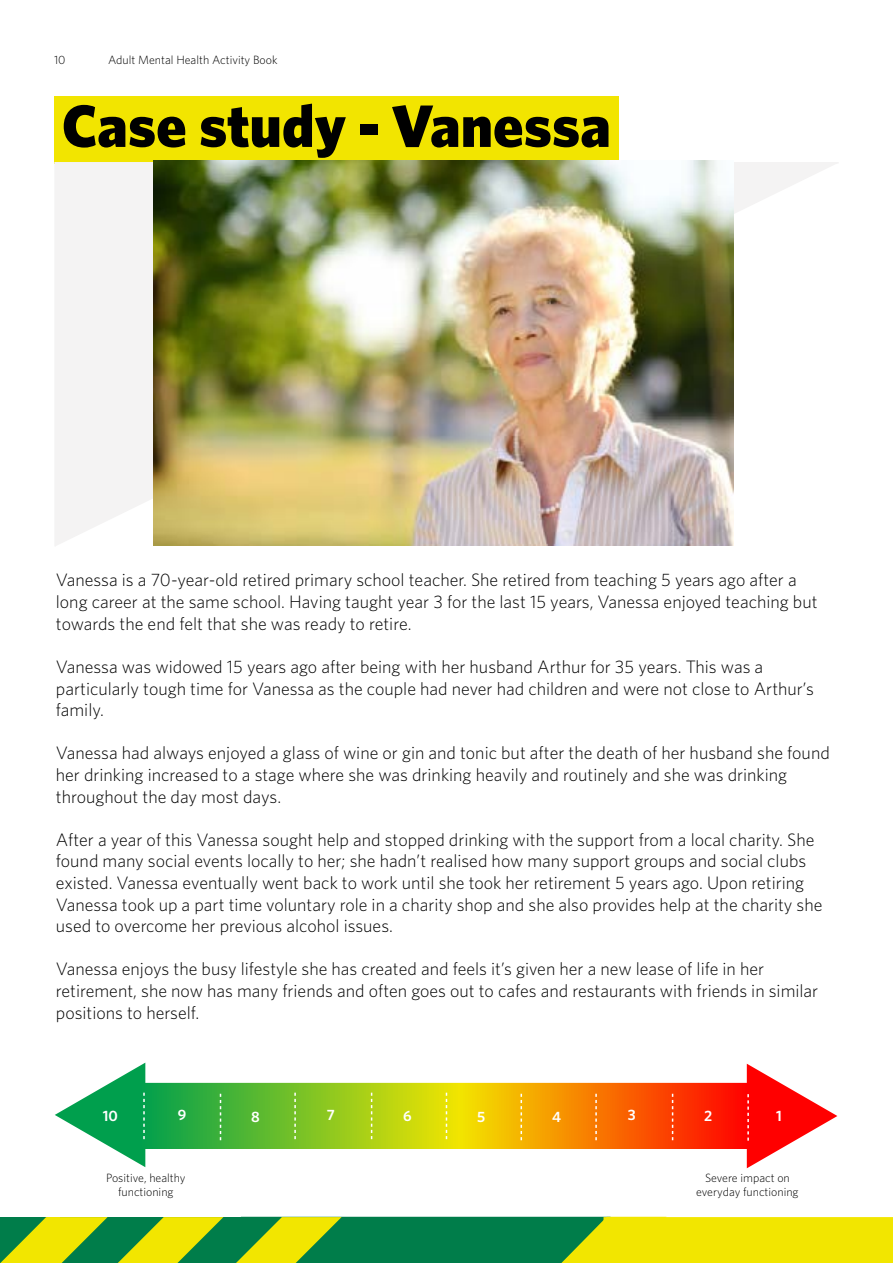
<style>
.page{position:relative;width:893px;height:1263px;background:#fff}
.page>*{position:absolute;margin:0;border:0;box-sizing:border-box;transform-origin:0 0}
.t1{font:900 60px "Whitney";color:#000}
.t2{font:300 18px/21.6px "Whitney";color:#000}
.t3{font:600 15px "Whitney";color:#fff}
.t4{font:300 12px/14.4px "Whitney";color:#000;text-align:center}
</style>
<div class="page">
<svg style="left:0;top:1217px;width:893px;height:46px;background:#84b621"></svg>
<div style="left:54px;top:96px;width:564px;height:67px;background:#f2e500"></div>
<svg style="left:54px;top:162px;width:784px;height:384px"></svg>
<img style="left:153px;top:161px;width:580px;height:384px">
<svg style="left:145px;top:1086px;width:602px;height:60px;background:#b69c13"></svg>
<svg style="left:446px;top:1093px;width:1px;height:46px"></svg>
<svg style="left:55px;top:1063px;width:90px;height:104px"></svg>
<svg style="left:220px;top:1094px;width:1px;height:46px"></svg>
<svg style="left:294px;top:1093px;width:2px;height:46px"></svg>
<svg style="left:371px;top:1093px;width:1px;height:46px"></svg>
<svg style="left:747px;top:1064px;width:90px;height:104px"></svg>
<svg style="left:520px;top:1094px;width:2px;height:46px"></svg>
<svg style="left:595px;top:1094px;width:2px;height:46px"></svg>
<svg style="left:672px;top:1094px;width:1px;height:46px"></svg>
<p class="t4" style="left:54px;top:52px;width:13px">10</p>
<p class="t4" style="left:108px;top:52px;width:171px">Adult Mental Health Activity Book</p>
<h1 class="t1" style="left:62px;top:90px;width:550px">Case study - Vanessa</h1>
<p class="t2" style="left:56px;top:569px;width:763px">Vanessa is a 70-year-old retired primary school teacher. She retired from teaching 5 years ago after a long career at the same school. Having taught year 3 for the last 15 years, Vanessa enjoyed teaching but towards the end felt that she was ready to retire.</p>
<p class="t2" style="left:56px;top:655px;width:759px">Vanessa was widowed 15 years ago after being with her husband Arthur for 35 years. This was a particularly tough time for Vanessa as the couple had never had children and were not close to Arthur’s family.</p>
<p class="t2" style="left:56px;top:742px;width:775px">Vanessa had always enjoyed a glass of wine or gin and tonic but after the death of her husband she found her drinking increased to a stage where she was drinking heavily and routinely and she was drinking throughout the day most days.</p>
<p class="t2" style="left:56px;top:828px;width:768px">After a year of this Vanessa sought help and stopped drinking with the support from a local charity. She found many social events locally to her; she hadn’t realised how many support groups and social clubs existed. Vanessa eventually went back to work until she took her retirement 5 years ago. Upon retiring Vanessa took up a part time voluntary role in a charity shop and she also provides help at the charity she used to overcome her previous alcohol issues.</p>
<p class="t2" style="left:56px;top:958px;width:764px">Vanessa enjoys the busy lifestyle she has created and feels it’s given her a new lease of life in her retirement, she now has many friends and often goes out to cafes and restaurants with friends in similar positions to herself.</p>
<p class="t3" style="left:103px;top:1107px;width:17px">10</p>
<p class="t3" style="left:178px;top:1106px;width:10px">9</p>
<p class="t3" style="left:251px;top:1107px;width:10px">8</p>
<p class="t3" style="left:327px;top:1106px;width:10px">7</p>
<p class="t3" style="left:403px;top:1107px;width:10px">6</p>
<p class="t3" style="left:477px;top:1107px;width:10px">5</p>
<p class="t3" style="left:552px;top:1107px;width:10px">4</p>
<p class="t3" style="left:628px;top:1106px;width:9px">3</p>
<p class="t3" style="left:704px;top:1107px;width:10px">2</p>
<p class="t3" style="left:776px;top:1107px;width:7px">1</p>
<p class="t4" style="left:106px;top:1170px;width:81px">Positive, healthy functioning</p>
<p class="t4" style="left:696px;top:1170px;width:104px">Severe impact on everyday functioning</p>
</div>
